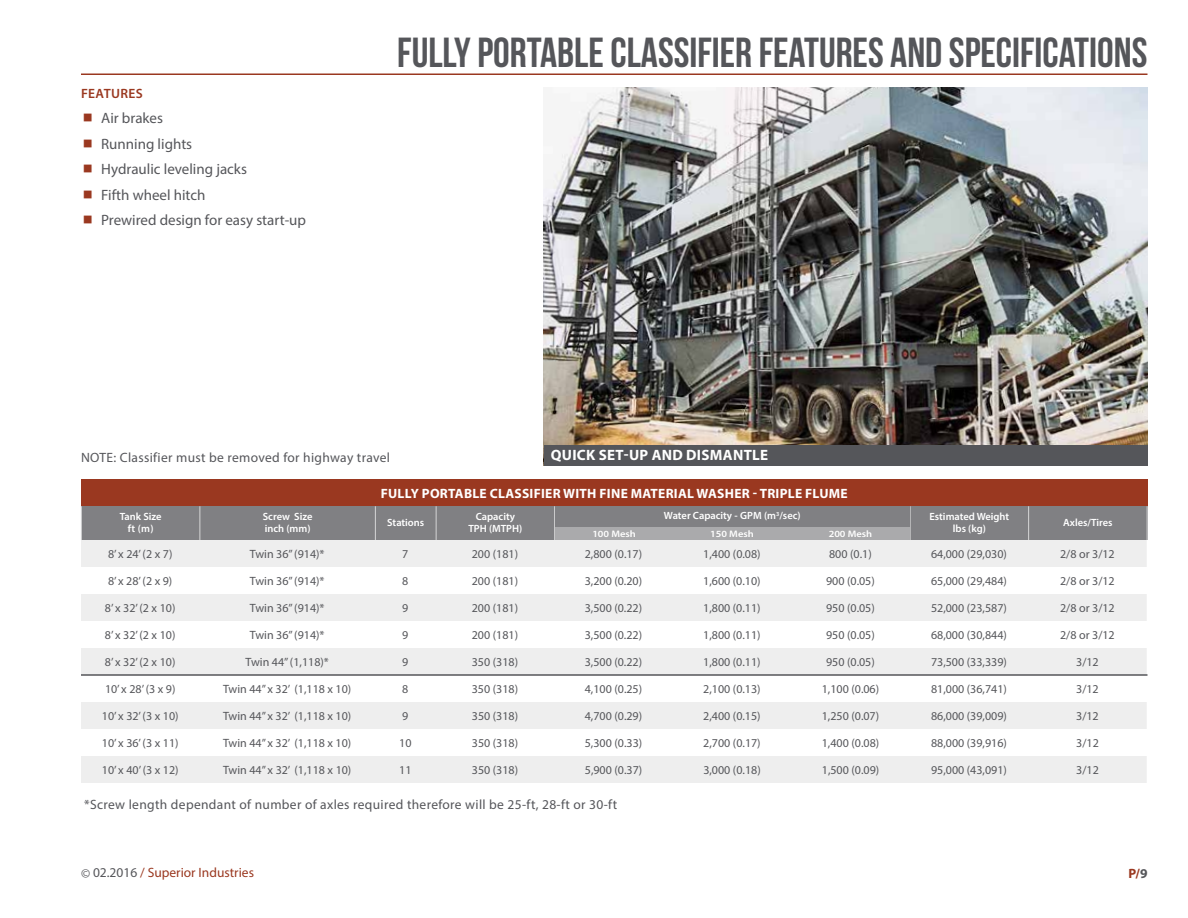
<style>
.page{position:relative;width:1188px;height:918px;background:#fff}
.page>*{position:absolute;margin:0;border:0;box-sizing:border-box;transform-origin:0 0}
.t1{font:42px "Bebas Neue";color:#55565a}
.t2{font:15px/25.5px "Myriad Pro";color:#55565a}
.t3{font:700 15px "Myriad Pro";letter-spacing:.02em;color:#fff}
.t4{font:13.5px "Myriad Pro";letter-spacing:.025em;color:#55565a}
.t5{font:700 13.5px "Myriad Pro";letter-spacing:.02em;color:#fff}
.t6{font:13.5px "Myriad Pro";color:#9a3820}
.t7{font:600 13.5px "Myriad Pro";letter-spacing:.03em;color:#9a3820}
.t8{font:700 13.5px "Myriad Pro";color:#9a3820}
.t9{font:12px "Myriad Pro";color:#55565a}
.t10{font:600 10.5px/12px "Myriad Pro";color:#fff;text-align:center}
.t11{font:600 9.45px "Myriad Pro";color:#fff;scale:1.11 1}
.s1{color:#55565a}
</style>
<div class="page">
<hr style="left:81px;top:74px;width:1067px;height:1px;background:#9a3820">
<div style="left:81px;top:479px;width:1067px;height:27px;background:#9a3820"></div>
<img style="left:544px;top:88px;width:604px;height:357px">
<div style="left:544px;top:445px;width:604px;height:21px;background:#55565a"></div>
<svg style="left:81px;top:540px;width:1066px;height:243px;fill:#eee"></svg>
<div style="left:82px;top:506px;width:1065px;height:34px;background:#808083"></div>
<hr style="left:200px;top:506px;width:1px;height:34px;background:#d5d5d6">
<hr style="left:375px;top:506px;width:1px;height:34px;background:#d5d5d6">
<hr style="left:436px;top:506px;width:1px;height:34px;background:#d5d5d6">
<hr style="left:554px;top:506px;width:1px;height:34px;background:#d5d5d6">
<hr style="left:910px;top:506px;width:1px;height:34px;background:#d5d5d6">
<hr style="left:1028px;top:506px;width:1px;height:34px;background:#d5d5d6">
<hr style="left:81px;top:506px;width:1px;height:34px;background:#d5d5d6">
<hr style="left:1147px;top:506px;width:1px;height:34px;background:#d5d5d6">
<div style="left:555px;top:526px;width:118px;height:14px;background:#aaaaac"></div>
<div style="left:673px;top:526px;width:118px;height:14px;background:#aaaaac"></div>
<div style="left:791px;top:526px;width:119px;height:14px;background:#aaaaac"></div>
<div style="left:555px;top:506px;width:355px;height:20px;background:#808083"></div>
<hr style="left:81px;top:674px;width:1067px;height:2px;background:#55565a">
<p class="t7" style="left:81px;top:85px;width:63px">FEATURES</p>
<p class="t2" style="left:101px;top:105px;width:206px">Air brakes<br>Running lights<br>Hydraulic leveling jacks<br>Fifth wheel hitch<br>Prewired design for easy start-up</p>
<h1 class="t1" style="left:397px;top:30px;width:752px">FULLY PORTABLE CLASSIFIER FEATURES AND SPECIFICATIONS</h1>
<p class="t4" style="left:81px;top:449px;width:311px">NOTE: Classifier must be removed for highway travel</p>
<p class="t3" style="left:551px;top:446px;width:219px">QUICK SET-UP AND DISMANTLE</p>
<p class="t5" style="left:381px;top:484px;width:468px">FULLY PORTABLE CLASSIFIER WITH FINE MATERIAL WASHER - TRIPLE FLUME</p>
<p class="t10" style="left:664px;top:509px;width:138px">Water Capacity - GPM (m<sup>3</sup>/sec)</p>
<p class="t10" style="left:120px;top:510px;width:43px">Tank Size ft (m)</p>
<p class="t10" style="left:263px;top:510px;width:51px;text-align:left">Screw Size inch (mm)</p>
<p class="t10" style="left:387px;top:516px;width:39px">Stations</p>
<p class="t10" style="left:468px;top:510px;width:55px">Capacity<br>TPH (MTPH)</p>
<p class="t10" style="left:929px;top:510px;width:81px">Estimated Weight lbs (kg)</p>
<p class="t10" style="left:1063px;top:516px;width:51px">Axles/Tires</p>
<p class="t11" style="left:592px;top:528px;width:41px">100 Mesh</p>
<p class="t11" style="left:710px;top:528px;width:41px">150 Mesh</p>
<p class="t11" style="left:829px;top:528px;width:41px">200 Mesh</p>
<p class="t9" style="left:108px;top:547px;width:66px">8’ x 24’ (2 x 7)</p>
<p class="t9" style="left:250px;top:547px;width:76px">Twin 36” (914)*</p>
<p class="t9" style="left:402px;top:547px;width:8px">7</p>
<p class="t9" style="left:472px;top:547px;width:48px">200 (181)</p>
<p class="t9" style="left:585px;top:547px;width:59px">2,800 (0.17)</p>
<p class="t9" style="left:703px;top:547px;width:59px">1,400 (0.08)</p>
<p class="t9" style="left:829px;top:547px;width:44px">800 (0.1)</p>
<p class="t9" style="left:931px;top:547px;width:77px">64,000 (29,030)</p>
<p class="t9" style="left:1060px;top:547px;width:56px">2/8 or 3/12</p>
<p class="t9" style="left:108px;top:574px;width:66px">8’ x 28’ (2 x 9)</p>
<p class="t9" style="left:250px;top:574px;width:76px">Twin 36” (914)*</p>
<p class="t9" style="left:402px;top:574px;width:8px">8</p>
<p class="t9" style="left:472px;top:574px;width:48px">200 (181)</p>
<p class="t9" style="left:585px;top:574px;width:59px">3,200 (0.20)</p>
<p class="t9" style="left:703px;top:574px;width:59px">1,600 (0.10)</p>
<p class="t9" style="left:826px;top:574px;width:50px">900 (0.05)</p>
<p class="t9" style="left:931px;top:574px;width:77px">65,000 (29,484)</p>
<p class="t9" style="left:1060px;top:574px;width:56px">2/8 or 3/12</p>
<p class="t9" style="left:105px;top:601px;width:72px">8’ x 32’ (2 x 10)</p>
<p class="t9" style="left:250px;top:601px;width:76px">Twin 36” (914)*</p>
<p class="t9" style="left:402px;top:601px;width:8px">9</p>
<p class="t9" style="left:472px;top:601px;width:48px">200 (181)</p>
<p class="t9" style="left:585px;top:601px;width:59px">3,500 (0.22)</p>
<p class="t9" style="left:703px;top:601px;width:59px">1,800 (0.11)</p>
<p class="t9" style="left:826px;top:601px;width:50px">950 (0.05)</p>
<p class="t9" style="left:931px;top:601px;width:77px">52,000 (23,587)</p>
<p class="t9" style="left:1060px;top:601px;width:56px">2/8 or 3/12</p>
<p class="t9" style="left:105px;top:628px;width:72px">8’ x 32’ (2 x 10)</p>
<p class="t9" style="left:250px;top:628px;width:76px">Twin 36” (914)*</p>
<p class="t9" style="left:402px;top:628px;width:8px">9</p>
<p class="t9" style="left:472px;top:628px;width:48px">200 (181)</p>
<p class="t9" style="left:585px;top:628px;width:59px">3,500 (0.22)</p>
<p class="t9" style="left:703px;top:628px;width:59px">1,800 (0.11)</p>
<p class="t9" style="left:826px;top:628px;width:50px">950 (0.05)</p>
<p class="t9" style="left:931px;top:628px;width:77px">68,000 (30,844)</p>
<p class="t9" style="left:1060px;top:628px;width:56px">2/8 or 3/12</p>
<p class="t9" style="left:105px;top:655px;width:72px">8’ x 32’ (2 x 10)</p>
<p class="t9" style="left:246px;top:655px;width:85px">Twin 44” (1,118)*</p>
<p class="t9" style="left:402px;top:655px;width:8px">9</p>
<p class="t9" style="left:472px;top:655px;width:48px">350 (318)</p>
<p class="t9" style="left:585px;top:655px;width:59px">3,500 (0.22)</p>
<p class="t9" style="left:703px;top:655px;width:59px">1,800 (0.11)</p>
<p class="t9" style="left:826px;top:655px;width:50px">950 (0.05)</p>
<p class="t9" style="left:931px;top:655px;width:77px">73,500 (33,339)</p>
<p class="t9" style="left:1076px;top:655px;width:24px">3/12</p>
<p class="t9" style="left:105px;top:682px;width:72px">10’ x 28’ (3 x 9)</p>
<p class="t9" style="left:223px;top:682px;width:130px">Twin 44” x 32’ (1,118 x 10)</p>
<p class="t9" style="left:402px;top:682px;width:8px">8</p>
<p class="t9" style="left:472px;top:682px;width:48px">350 (318)</p>
<p class="t9" style="left:585px;top:682px;width:59px">4,100 (0.25)</p>
<p class="t9" style="left:703px;top:682px;width:59px">2,100 (0.13)</p>
<p class="t9" style="left:822px;top:682px;width:59px">1,100 (0.06)</p>
<p class="t9" style="left:931px;top:682px;width:77px">81,000 (36,741)</p>
<p class="t9" style="left:1076px;top:682px;width:24px">3/12</p>
<p class="t9" style="left:102px;top:709px;width:78px">10’ x 32’ (3 x 10)</p>
<p class="t9" style="left:223px;top:709px;width:130px">Twin 44” x 32’ (1,118 x 10)</p>
<p class="t9" style="left:402px;top:709px;width:8px">9</p>
<p class="t9" style="left:472px;top:709px;width:48px">350 (318)</p>
<p class="t9" style="left:585px;top:709px;width:59px">4,700 (0.29)</p>
<p class="t9" style="left:703px;top:709px;width:59px">2,400 (0.15)</p>
<p class="t9" style="left:822px;top:709px;width:59px">1,250 (0.07)</p>
<p class="t9" style="left:931px;top:709px;width:77px">86,000 (39,009)</p>
<p class="t9" style="left:1076px;top:709px;width:24px">3/12</p>
<p class="t9" style="left:102px;top:736px;width:78px">10’ x 36’ (3 x 11)</p>
<p class="t9" style="left:223px;top:736px;width:130px">Twin 44” x 32’ (1,118 x 10)</p>
<p class="t9" style="left:399px;top:736px;width:14px">10</p>
<p class="t9" style="left:472px;top:736px;width:48px">350 (318)</p>
<p class="t9" style="left:585px;top:736px;width:59px">5,300 (0.33)</p>
<p class="t9" style="left:703px;top:736px;width:59px">2,700 (0.17)</p>
<p class="t9" style="left:822px;top:736px;width:59px">1,400 (0.08)</p>
<p class="t9" style="left:931px;top:736px;width:77px">88,000 (39,916)</p>
<p class="t9" style="left:1076px;top:736px;width:24px">3/12</p>
<p class="t9" style="left:102px;top:763px;width:78px">10’ x 40’ (3 x 12)</p>
<p class="t9" style="left:223px;top:763px;width:130px">Twin 44” x 32’ (1,118 x 10)</p>
<p class="t9" style="left:399px;top:763px;width:14px">11</p>
<p class="t9" style="left:472px;top:763px;width:48px">350 (318)</p>
<p class="t9" style="left:585px;top:763px;width:59px">5,900 (0.37)</p>
<p class="t9" style="left:703px;top:763px;width:59px">3,000 (0.18)</p>
<p class="t9" style="left:822px;top:763px;width:59px">1,500 (0.09)</p>
<p class="t9" style="left:931px;top:763px;width:77px">95,000 (43,091)</p>
<p class="t9" style="left:1076px;top:763px;width:24px">3/12</p>
<p class="t4" style="left:84px;top:796px;width:534px">*Screw length dependant of number of axles required therefore will be 25-ft, 28-ft or 30-ft</p>
<p class="t6" style="left:81px;top:865px;width:175px"><span class="s1">© 02.2016</span> / Superior Industries</p>
<p class="t8" style="left:1128px;top:864px;width:21px">P/<span class="s1">9</span></p>
</div>
